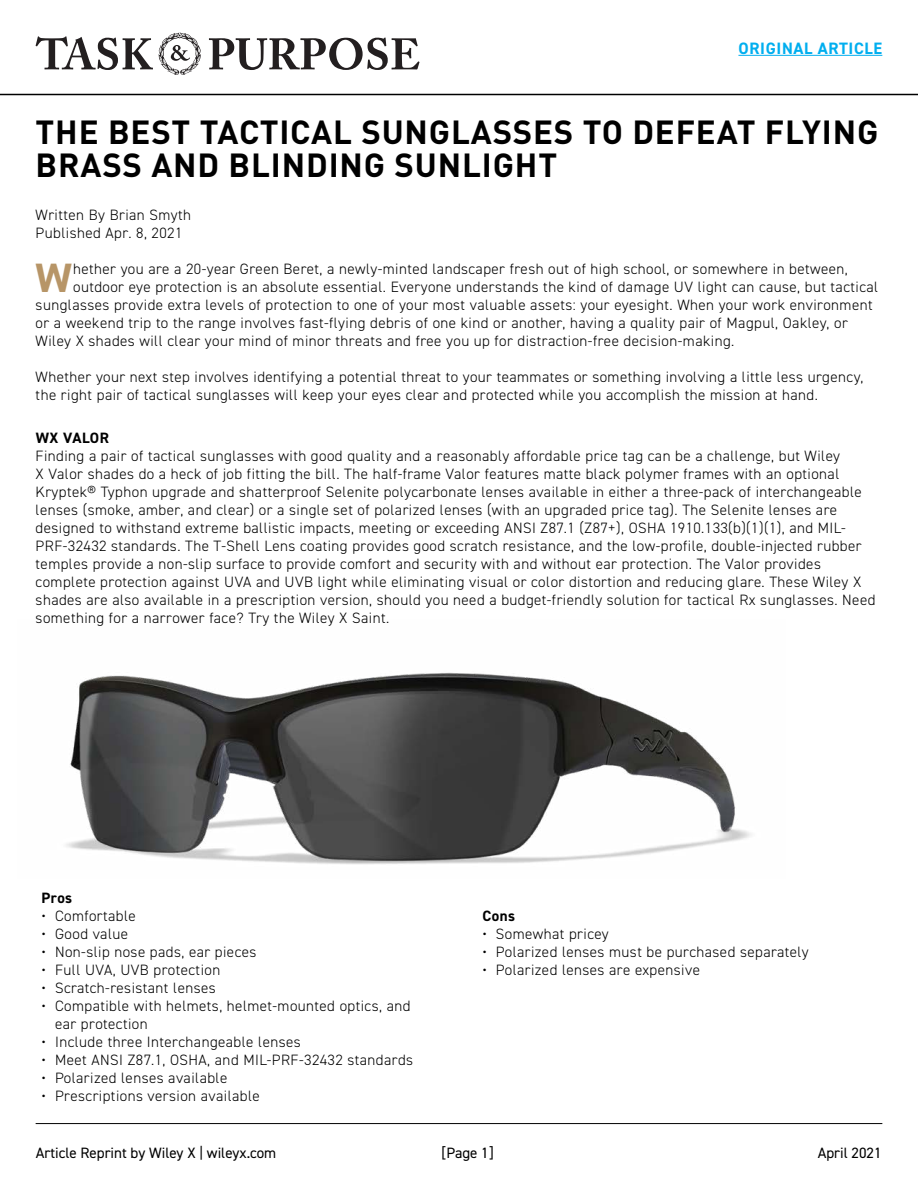
<style>
.page{position:relative;width:918px;height:1188px;background:#fff}
.page>*{position:absolute;margin:0;border:0;box-sizing:border-box;transform-origin:0 0}
.t1{font:700 41.1px "DIN2014";color:#b79567}
.t2{font:700 33px/33px "DIN";letter-spacing:.025em;color:#000}
.t3{font:700 16.5px "DIN2014";letter-spacing:.04em;color:#00aeef}
.t4{font:300 15px/18px "DIN2014";letter-spacing:.03em;color:#000}
.t5{font:15px "DIN2014";color:#000}
.t6{font:700 15px "DIN2014";letter-spacing:.03em;color:#000}
</style>
<div class="page">
<hr style="left:36px;top:1123px;width:846px;height:1px;background:#000">
<svg style="left:36px;top:32px;width:165px;height:43px"></svg>
<svg style="left:209px;top:37px;width:210px;height:33px"></svg>
<hr style="left:0;top:94px;width:918px;height:1px;background:#000">
<hr style="left:738px;top:55px;width:144px;height:1px;background:#00aeef">
<img style="left:66px;top:672px;width:685px;height:192px">
<p class="t3" style="left:738px;top:37px;width:145px">ORIGINAL ARTICLE</p>
<h2 class="t2" style="left:36px;top:114px;width:844px">THE BEST TACTICAL SUNGLASSES TO DEFEAT FLYING<br>BRASS AND BLINDING SUNLIGHT</h2>
<p class="t4" style="left:36px;top:206px;width:157px">Written By Brian Smyth<br>Published Apr. 8, 2021</p>
<h1 class="t1" style="left:35px;top:251px;width:38px">W</h1>
<p class="t4" style="left:73px;top:260px;width:776px">hether you are a 20-year Green Beret, a newly-minted landscaper fresh out of high school, or somewhere in between,</p>
<p class="t4" style="left:73px;top:278px;width:807px">outdoor eye protection is an absolute essential. Everyone understands the kind of damage UV light can cause, but tactical</p>
<p class="t4" style="left:36px;top:296px;width:839px">sunglasses provide extra levels of protection to one of your most valuable assets: your eyesight. When your work environment</p>
<p class="t4" style="left:36px;top:314px;width:814px">or a weekend trip to the range involves fast-flying debris of one kind or another, having a quality pair of Magpul, Oakley, or</p>
<p class="t4" style="left:36px;top:332px;width:700px">Wiley X shades will clear your mind of minor threats and free you up for distraction-free decision-making.</p>
<p class="t4" style="left:36px;top:368px;width:829px">Whether your next step involves identifying a potential threat to your teammates or something involving a little less urgency, the right pair of tactical sunglasses will keep your eyes clear and protected while you accomplish the mission at hand.</p>
<p class="t6" style="left:36px;top:428px;width:75px">WX VALOR</p>
<p class="t4" style="left:36px;top:447px;width:841px">Finding a pair of tactical sunglasses with good quality and a reasonably affordable price tag can be a challenge, but Wiley<br>X Valor shades do a heck of job fitting the bill. The half-frame Valor features matte black polymer frames with an optional Kryptek® Typhon upgrade and shatterproof Selenite polycarbonate lenses available in either a three-pack of interchangeable lenses (smoke, amber, and clear) or a single set of polarized lenses (with an upgraded price tag). The Selenite lenses are designed to withstand extreme ballistic impacts, meeting or exceeding ANSI Z87.1 (Z87+), OSHA 1910.133(b)(1)(1), and MIL-PRF-32432 standards. The T-Shell Lens coating provides good scratch resistance, and the low-profile, double-injected rubber temples provide a non-slip surface to provide comfort and security with and without ear protection. The Valor provides complete protection against UVA and UVB light while eliminating visual or color distortion and reducing glare. These Wiley X shades are also available in a prescription version, should you need a budget-friendly solution for tactical Rx sunglasses. Need something for a narrower face? Try the Wiley X Saint.</p>
<p class="t6" style="left:42px;top:888px;width:32px">Pros</p>
<p class="t4" style="left:42px;top:907px;width:96px">• Comfortable</p>
<p class="t4" style="left:42px;top:925px;width:88px">• Good value</p>
<p class="t4" style="left:42px;top:943px;width:216px">• Non-slip nose pads, ear pieces</p>
<p class="t4" style="left:42px;top:961px;width:180px">• Full UVA, UVB protection</p>
<p class="t4" style="left:42px;top:979px;width:176px">• Scratch-resistant lenses</p>
<p class="t4" style="left:55px;top:997px;width:357px;text-indent:-13px">• Compatible with helmets, helmet-mounted optics, and ear protection</p>
<p class="t4" style="left:42px;top:1033px;width:261px">• Include three Interchangeable lenses</p>
<p class="t4" style="left:42px;top:1051px;width:373px">• Meet ANSI Z87.1, OSHA, and MIL-PRF-32432 standards</p>
<p class="t4" style="left:42px;top:1069px;width:187px">• Polarized lenses available</p>
<p class="t4" style="left:42px;top:1087px;width:220px">• Prescriptions version available</p>
<p class="t6" style="left:482px;top:906px;width:34px">Cons</p>
<p class="t4" style="left:482px;top:925px;width:128px">• Somewhat pricey</p>
<p class="t4" style="left:482px;top:943px;width:328px">• Polarized lenses must be purchased separately</p>
<p class="t4" style="left:482px;top:961px;width:219px">• Polarized lenses are expensive</p>
<p class="t5" style="left:36px;top:1143px;width:242px">Article Reprint by Wiley X | wileyx.com</p>
<p class="t5" style="left:441px;top:1143px;width:54px">[Page 1]</p>
<p class="t5" style="left:818px;top:1143px;width:65px">April 2021</p>
</div>
